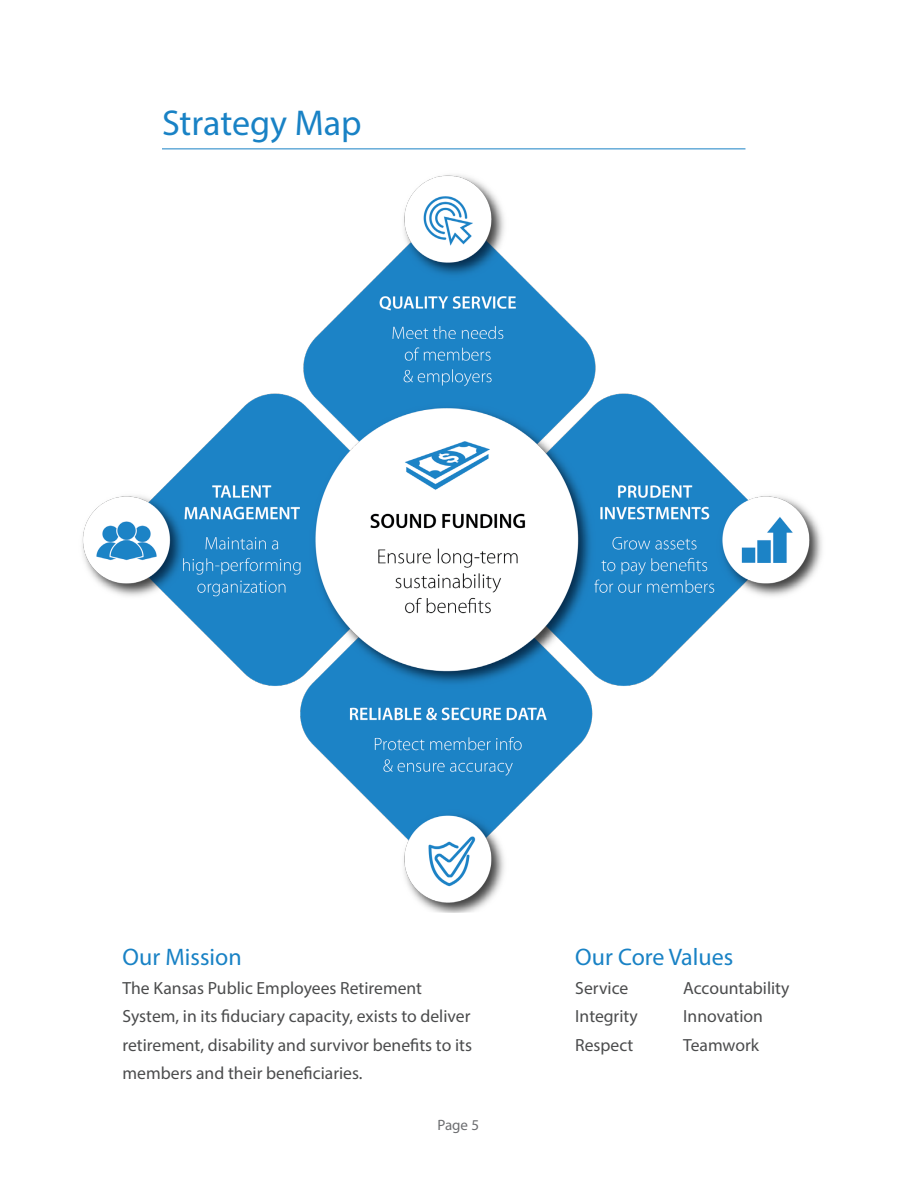
<style>
.page{position:relative;width:918px;height:1188px;background:#fff}
.page>*{position:absolute;margin:0;border:0;box-sizing:border-box;transform-origin:0 0}
.Section_Name{font:36px "Myriad Pro";color:#1982c5}
.subhead_Dedicated_Fi{font:24px "Myriad Pro";color:#1982c5}
.Body_text_no_spaces{font:17.7px/28.5px "Myriad Pro";color:#4b4c4d}
.Objective_text{font:15px "Myriad Pro";color:#6c6d70}
</style>
<div class="page">
<hr style="left:162px;top:148px;width:583px;height:1px;background:#1982c5">
<img style="left:82px;top:175px;width:740px;height:737px">
<p class="Section_Name" style="left:162px;top:101px;width:201px">Strategy Map</p>
<p class="subhead_Dedicated_Fi" style="left:123px;top:943px;width:121px">Our Mission</p>
<p class="Body_text_no_spaces" style="left:123px;top:973px;width:351px">The Kansas Public Employees Retirement System, in its fiduciary capacity, exists to deliver retirement, disability and survivor benefits to its members and their beneficiaries.</p>
<p class="Objective_text" style="left:437px;top:1116px;width:43px">Page 5</p>
<p class="subhead_Dedicated_Fi" style="left:575px;top:943px;width:160px">Our Core Values</p>
<p class="Body_text_no_spaces" style="left:575px;top:973px;width:55px">Service</p>
<p class="Body_text_no_spaces" style="left:683px;top:973px;width:108px">Accountability</p>
<p class="Body_text_no_spaces" style="left:575px;top:1002px;width:64px">Integrity</p>
<p class="Body_text_no_spaces" style="left:683px;top:1002px;width:81px">Innovation</p>
<p class="Body_text_no_spaces" style="left:575px;top:1030px;width:60px">Respect</p>
<p class="Body_text_no_spaces" style="left:683px;top:1030px;width:77px">Teamwork</p>
</div>
